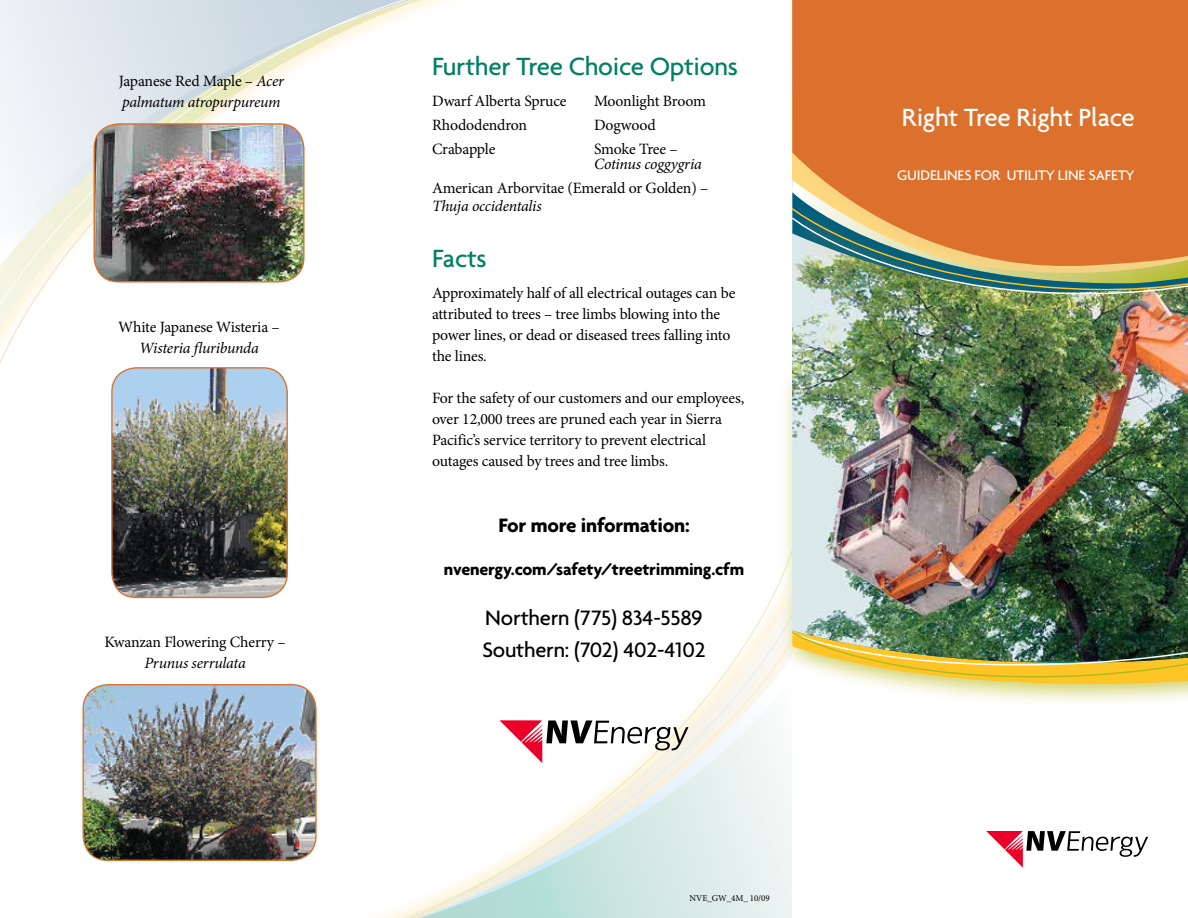
<style>
.page{position:relative;width:1188px;height:918px;background:#fff}
.page>*{position:absolute;margin:0;border:0;box-sizing:border-box;transform-origin:0 0}
.t1{font:500 27px "Agenda";letter-spacing:-.01em;color:#008066}
.t2{font:500 27px "Agenda";letter-spacing:-.01em;color:#fff}
.t3{font:500 22.5px/31.5px "Agenda";letter-spacing:-.01em;color:#000}
.t4{font:700 21px "Agenda";letter-spacing:-.01em;color:#000}
.t5{font:700 18px "Agenda";letter-spacing:-.01em;color:#000}
.t6{font:15.75px/21px "Minion Pro";letter-spacing:-.01em;color:#000}
.t7{font:italic 15.75px/21px "Minion Pro";letter-spacing:-.02em;color:#000}
.t8{font:500 15px "Agenda";letter-spacing:-.01em;color:#fff}
.t9{font:9px "Minion Pro";letter-spacing:-.01em;color:#000}
.s1{font-style:normal}
.s2{font-style:italic}
</style>
<div class="page">
<svg style="left:0;top:0;width:448px;height:387px"></svg>
<svg style="left:219px;top:309px;width:229px;height:78px"></svg>
<svg style="left:378px;top:580px;width:414px;height:338px"></svg>
<div style="left:780px;top:329px;width:408px;height:379px;background:#b2bb1e;opacity:.7"></div>
<img style="left:792px;top:323px;width:396px;height:284px">
<div style="left:792px;top:0;width:396px;height:203px;background:#db712d"></div>
<div style="left:787px;top:627px;width:401px;height:79px;background:#ffc425;opacity:.7"></div>
<img style="left:791px;top:607px;width:397px;height:88px">
<div style="left:788px;top:212px;width:400px;height:111px;background:#ffc425;opacity:.7"></div>
<div style="left:787px;top:203px;width:401px;height:116px;background:#ffc425;opacity:.7"></div>
<img style="left:791px;top:207px;width:397px;height:91px">
<img style="left:94px;top:124px;width:210px;height:158px">
<div style="left:94px;top:123px;width:211px;height:160px;border:1px solid #db712d;border-radius:25px"></div>
<img style="left:112px;top:368px;width:175px;height:229px">
<div style="left:111px;top:367px;width:177px;height:231px;border:1px solid #db712d;border-radius:25px"></div>
<img style="left:84px;top:685px;width:232px;height:175px">
<div style="left:82px;top:684px;width:235px;height:177px;border:1px solid #db712d;border-radius:25px"></div>
<svg style="left:500px;top:720px;width:189px;height:43px"></svg>
<svg style="left:986px;top:831px;width:162px;height:37px"></svg>
<p class="t7" style="left:119px;top:71px;width:167px"><span class="s1">Japanese Red Maple –</span> Acer palmatum atropurpureum</p>
<p class="t6" style="left:118px;top:316px;width:163px;text-align:center">White Japanese Wisteria –<br><span class="s2">Wisteria fluribunda</span></p>
<p class="t6" style="left:105px;top:632px;width:183px;text-align:center">Kwanzan Flowering Cherry –<br><span class="s2">Prunus serrulata</span></p>
<p class="t1" style="left:432px;top:50px;width:308px">Further Tree Choice Options</p>
<p class="t6" style="left:432px;top:91px;width:136px">Dwarf Alberta Spruce</p>
<p class="t6" style="left:594px;top:91px;width:113px">Moonlight Broom</p>
<p class="t6" style="left:432px;top:115px;width:97px">Rhododendron</p>
<p class="t6" style="left:594px;top:115px;width:63px">Dogwood</p>
<p class="t6" style="left:432px;top:139px;width:65px">Crabapple</p>
<p class="t7" style="left:594px;top:142px;width:109px;line-height:15px"><span class="s1">Smoke Tree –<br></span>Cotinus coggygria</p>
<p class="t6" style="left:432px;top:179px;width:278px;line-height:18px">American Arborvitae (Emerald or Golden) –<br><span class="s2">Thuja occidentalis</span></p>
<p class="t1" style="left:432px;top:242px;width:56px">Facts</p>
<p class="t6" style="left:432px;top:283px;width:305px">Approximately half of all electrical outages can be attributed to trees – tree limbs blowing into the power lines, or dead or diseased trees falling into the lines.</p>
<p class="t6" style="left:432px;top:388px;width:314px">For the safety of our customers and our employees, over 12,000 trees are pruned each year in Sierra Pacific’s service territory to prevent electrical outages caused by trees and tree limbs.</p>
<p class="t4" style="left:498px;top:512px;width:193px">For more information:</p>
<p class="t5" style="left:444px;top:558px;width:302px">nvenergy.com/safety/treetrimming.cfm</p>
<p class="t3" style="left:482px;top:602px;width:225px">Northern (775) 834-5589<br>Southern: (702) 402-4102</p>
<p class="t9" style="left:690px;top:892px;width:82px">NVE_GW_4M_ 10/09</p>
<p class="t2" style="left:902px;top:101px;width:234px">Right Tree Right Place</p>
<p class="t8" style="left:897px;top:166px;width:239px">GUIDELINES FOR UTILITY LINE SAFETY</p>
</div>
